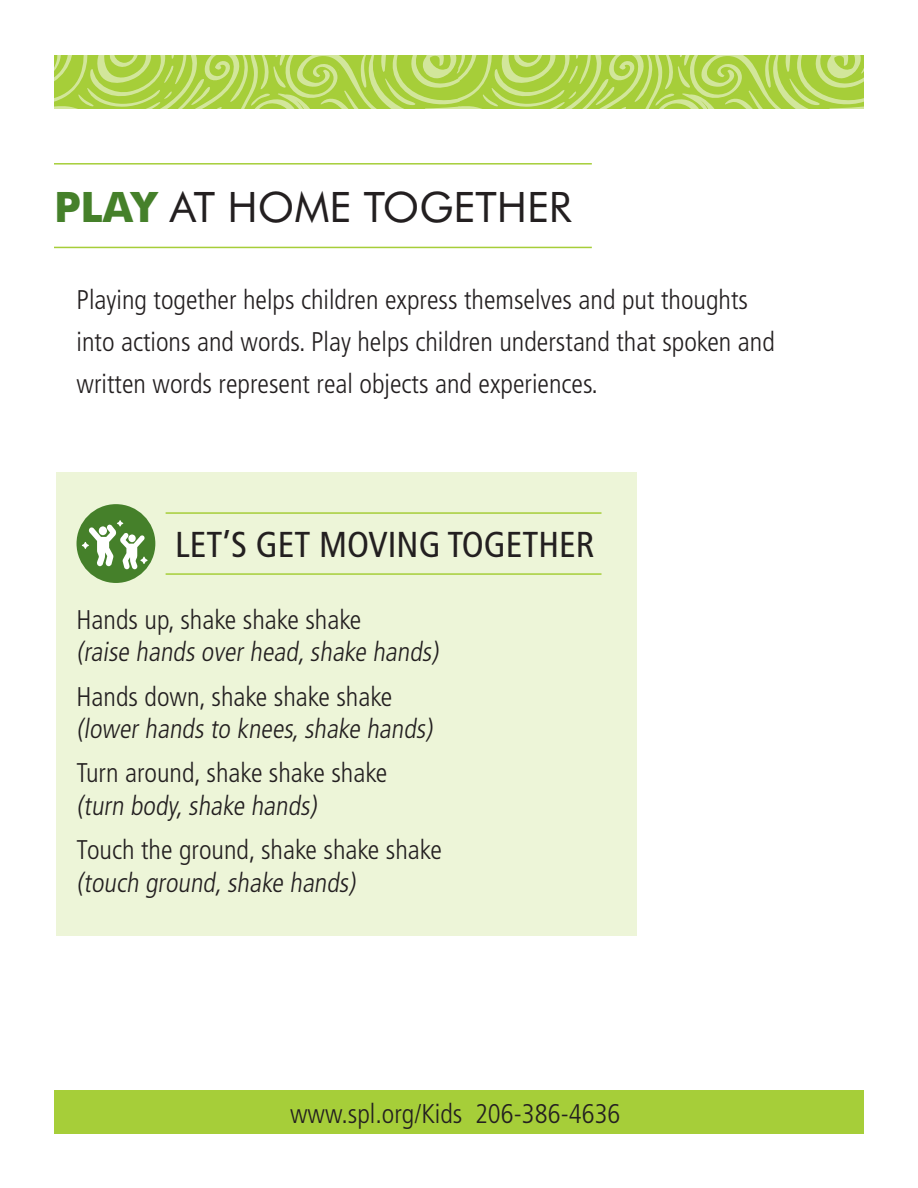
<style>
.page{position:relative;width:918px;height:1188px;background:#fff}
.page>*{position:absolute;margin:0;border:0;box-sizing:border-box;transform-origin:0 0}
.t1{font:42px "Futura BT";color:#231f20}
.t2{font:condensed 36px "Frutiger";color:#231f20}
.t3{font:300 condensed 27px/42px "Frutiger";color:#231f20}
.s1{font-weight:700;color:#45802a}
</style>
<div class="page">
<div style="left:57px;top:472px;width:580px;height:463px;background:#edf5d8"></div>
<hr style="left:54px;top:247px;width:538px;height:1px;background:#a6ce39">
<hr style="left:54px;top:163px;width:538px;height:2px;background:#a6ce39">
<svg style="left:54px;top:55px;width:810px;height:54px;background:#b3d558"></svg>
<div style="left:77px;top:504px;width:78px;height:79px;background:#45802a;border-radius:50%"></div>
<svg style="left:82px;top:520px;width:66px;height:49px"></svg>
<hr style="left:166px;top:573px;width:436px;height:2px;background:#a6ce39">
<hr style="left:166px;top:512px;width:436px;height:2px;background:#a6ce39">
<div style="left:54px;top:1091px;width:810px;height:43px;background:#a6ce39"></div>
<p class="t1" style="left:54px;top:182px;width:519px"><span class="s1">PLAY</span> AT HOME TOGETHER</p>
<p class="t3" style="left:77px;top:279px;width:700px">Playing together helps children express themselves and put thoughts into actions and words. Play helps children understand that spoken and written words represent real objects and experiences.</p>
<p class="t2" style="left:175px;top:524px;width:421px">LET’S GET MOVING TOGETHER</p>
<p class="t3" style="left:77px;top:599px;width:286px">Hands up, shake shake shake</p>
<p class="t3" style="left:77px;top:631px;width:368px">(raise hands over head,shake hands)</p>
<p class="t3" style="left:77px;top:676px;width:317px">Hands down, shake shake shake</p>
<p class="t3" style="left:77px;top:708px;width:362px">(lower hands to knees,shake hands)</p>
<p class="t3" style="left:77px;top:752px;width:312px">Turn around, shake shake shake</p>
<p class="t3" style="left:77px;top:785px;width:246px">(turn body,shake hands)</p>
<p class="t3" style="left:77px;top:829px;width:367px">Touch the ground, shake shake shake</p>
<p class="t3" style="left:77px;top:862px;width:285px">(touch ground,shake hands)</p>
<p class="t3" style="left:290px;top:1093px;width:332px">www.spl.org/Kids 206-386-4636</p>
</div>
